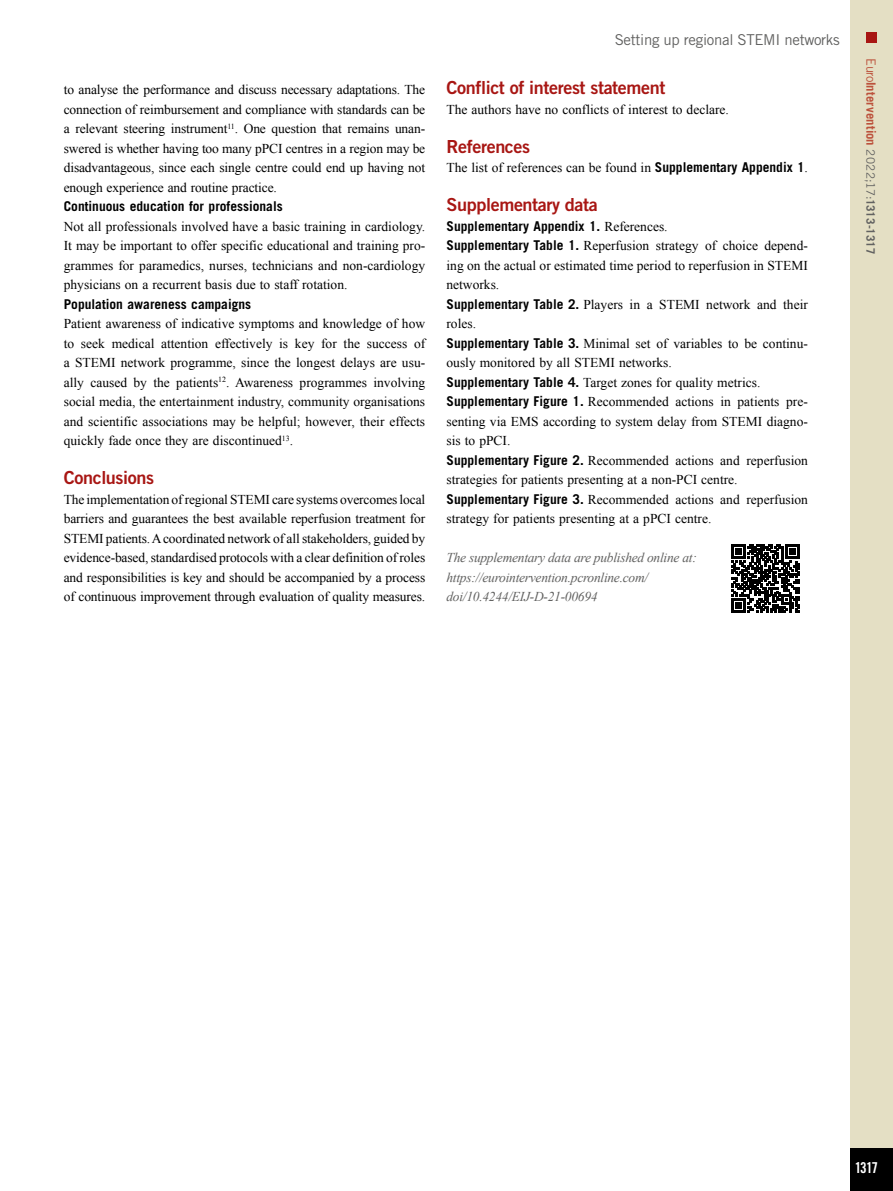
<style>
.page{position:relative;width:893px;height:1191px;background:#fff}
.page>*{position:absolute;margin:0;border:0;box-sizing:border-box;transform-origin:0 0}
.t1{font:18px "Trade Gothic LT Std Bd 2";letter-spacing:-.02em;color:#a81613}
.t2{font:15px "Trade Gothic LT Std";letter-spacing:-.02em;color:#626261}
.t3{font:15px "Trade Gothic LT Std Bd Cn 20";color:#fff}
.t4{font:13.5px/19.5px "Times New Roman";color:#000;text-align:justify}
.t5{font:italic 13.5px/19.5px "Times New Roman";letter-spacing:-.02em;color:#626261}
.t6{font:700 13.5px "Trade Gothic LT Std";color:#000}
.t7{font:700 12.75px "Trade Gothic LT Std";letter-spacing:.005em;color:#bc523c}
.s1{font-family:"Trade Gothic LT Std";font-weight:700}
.s2{font-family:"Times New Roman";font-weight:400}
.s3{font-weight:400}
.s4{font-weight:400;font-size:11.7px;color:#626261}
.s5{font-size:11.7px;color:#626261}
</style>
<div class="page">
<div style="left:850px;top:0;width:43px;height:1191px;background:#e4dfc4"></div>
<div style="left:850px;top:1148px;width:43px;height:43px;background:#000"></div>
<div style="left:866px;top:32px;width:11px;height:10px;background:#a81613"></div>
<svg style="left:731px;top:544px;width:69px;height:68px"></svg>
<p class="t4" style="left:64px;top:80px;width:363px">to analyse the performance and discuss necessary adaptations. The connection of reimbursement and compliance with standards can be a relevant steering instrument<sup>11</sup>. One question that remains unan&shy;swered is whether having too many pPCI centres in a region may be disadvantageous, since each single centre could end up having not enough experience and routine practice.</p>
<p class="t6" style="left:64px;top:198px;width:221px">Continuous education for professionals</p>
<p class="t4" style="left:64px;top:216px;width:363px">Not all professionals involved have a basic training in cardiology.<br>It may be important to offer specific educational and training pro&shy;grammes for paramedics, nurses, technicians and non-cardiology physicians on a recurrent basis due to staff rotation.</p>
<p class="t6" style="left:64px;top:296px;width:189px">Population awareness campaigns</p>
<p class="t4" style="left:64px;top:314px;width:363px">Patient awareness of indicative symptoms and knowledge of how to seek medical attention effectively is key for the success of a STEMI network programme, since the longest delays are usu&shy;ally caused by the patients<sup>12</sup>. Awareness programmes involving social media, the entertainment industry, community organisations and scientific associations may be helpful; however, their effects quickly fade once they are discontinued<sup>13</sup>.</p>
<h1 class="t1" style="left:64px;top:467px;width:92px">Conclusions</h1>
<p class="t4" style="left:64px;top:489px;width:363px">The implementation of regional STEMI care systems overcomes local barriers and guarantees the best available reperfusion treatment for STEMI patients. A coordinated network of all stakeholders, guided by evidence-based, standardised protocols with a clear definition of roles and responsibilities is key and should be accompanied by a process of continuous improvement through evaluation of quality measures.</p>
<p class="t2" style="left:615px;top:30px;width:227px">Setting up regional STEMI networks</p>
<h1 class="t1" style="left:446px;top:77px;width:220px">Conflict of interest statement</h1>
<p class="t4" style="left:446px;top:99px;width:284px">The authors have no conflicts of interest to declare.</p>
<h1 class="t1" style="left:446px;top:135px;width:85px">References</h1>
<p class="t4" style="left:446px;top:158px;width:363px">The list of references can be found in <span class="s1">Supplementary Appendix 1</span>.</p>
<h1 class="t1" style="left:446px;top:194px;width:153px">Supplementary data</h1>
<p class="t6" style="left:446px;top:218px;width:223px">Supplementary Appendix 1. <span class="s2">References.</span></p>
<p class="t4" style="left:446px;top:236px;width:363px;text-align:left"><span class="s1">Supplementary Table 1.</span> Reperfusion strategy of choice depend&shy;ing on the actual or estimated time period to reperfusion in STEMI networks.<br><span class="s1">Supplementary Table 2.</span> Players in a STEMI network and their roles.<br><span class="s1">Supplementary Table 3.</span> Minimal set of variables to be continu&shy;ously monitored by all STEMI networks.<br><span class="s1">Supplementary Table 4.</span> Target zones for quality metrics.<br><span class="s1">Supplementary Figure 1.</span> Recommended actions in patients pre&shy;senting via EMS according to system delay from STEMI diagno&shy;sis to pPCI.<br><span class="s1">Supplementary Figure 2.</span> Recommended actions and reperfusion strategies for patients presenting at a non-PCI centre.<br><span class="s1">Supplementary Figure 3.</span> Recommended actions and reperfusion strategy for patients presenting at a pPCI centre.</p>
<p class="t5" style="left:446px;top:548px;width:252px">The supplementary data are published online at: https://eurointervention.pcronline.com/ doi/10.4244/EIJ-D-21-00694</p>
<p class="t7" style="left:879px;top:58px;width:197px;rotate:90deg"><span class="s3">Euro</span>Intervention <span class="s4">2022;17:</span><span class="s5">1313-1317</span></p>
<p class="t3" style="left:855px;top:1158px;width:25px">1317</p>
</div>
